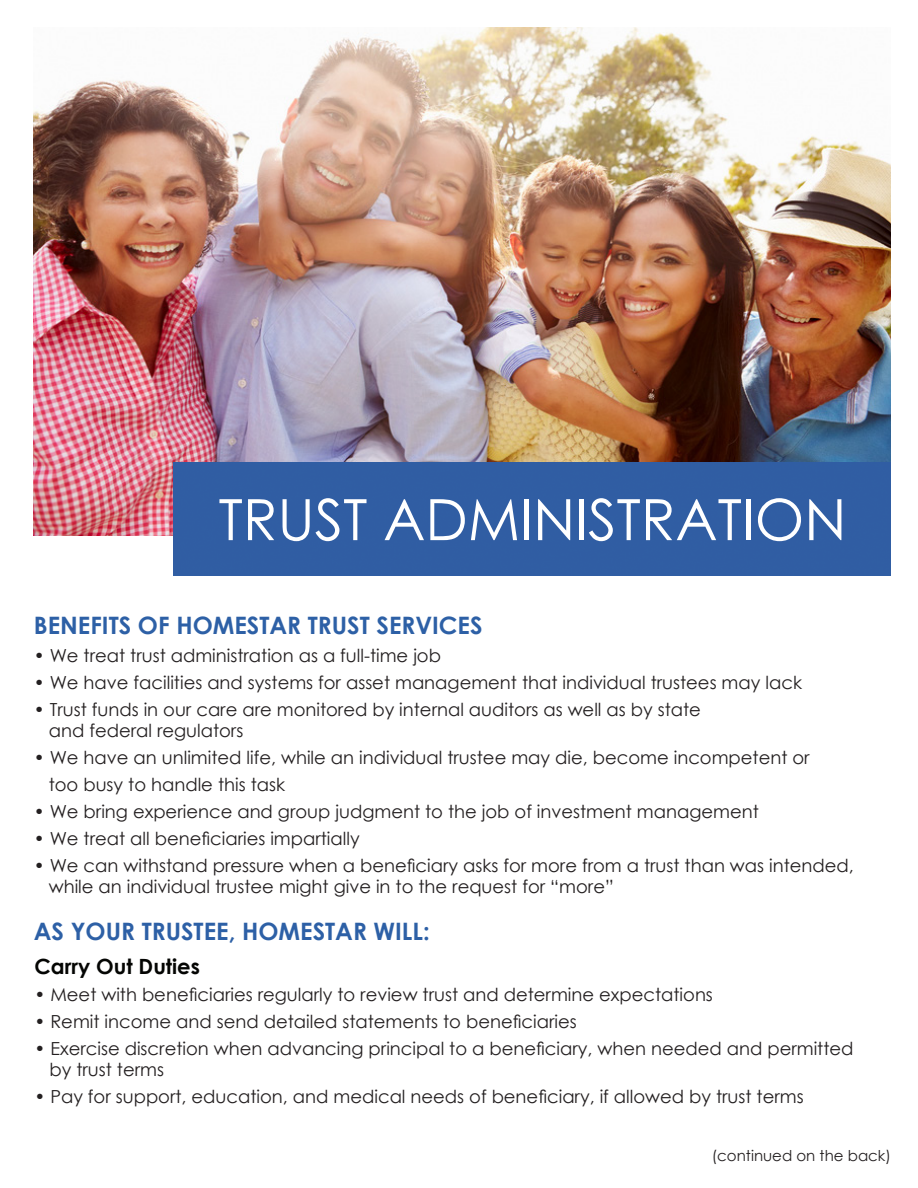
<style>
.page{position:relative;width:918px;height:1188px;background:#fff}
.page>*{position:absolute;margin:0;border:0;box-sizing:border-box;transform-origin:0 0}
.t1{font:57px "Century Gothic";color:#fff}
.t2{font:700 24px "Century Gothic";color:#2d60a6}
.t3{font:700 21px "Century Gothic";color:#040503}
.t4{font:18px "Century Gothic";color:#231f20}
.t5{font:15px "Century Gothic";color:#231f20}
</style>
<div class="page">
<img style="left:34px;top:27px;width:857px;height:509px">
<div style="left:174px;top:462px;width:717px;height:114px;background:#305da3"></div>
<p class="t1" style="left:219px;top:480px;width:629px">TRUST ADMINISTRATION</p>
<p class="t2" style="left:34px;top:607px;width:450px">BENEFITS OF HOMESTAR TRUST SERVICES</p>
<p class="t4" style="left:34px;top:643px;width:409px">• We treat trust administration as a full-time job</p>
<p class="t4" style="left:34px;top:670px;width:770px">• We have facilities and systems for asset management that individual trustees may lack</p>
<p class="t4" style="left:34px;top:697px;width:669px">• Trust funds in our care are monitored by internal auditors as well as by state</p>
<p class="t4" style="left:49px;top:718px;width:196px">and federal regulators</p>
<p class="t4" style="left:34px;top:745px;width:777px">• We have an unlimited life, while an individual trustee may die, become incompetent or</p>
<p class="t4" style="left:49px;top:772px;width:238px">too busy to handle this task</p>
<p class="t4" style="left:34px;top:799px;width:727px">• We bring experience and group judgment to the job of investment management</p>
<p class="t4" style="left:34px;top:826px;width:327px">• We treat all beneficiaries impartially</p>
<p class="t4" style="left:34px;top:853px;width:822px">• We can withstand pressure when a beneficiary asks for more from a trust than was intended,</p>
<p class="t4" style="left:49px;top:874px;width:567px">while an individual trustee might give in to the request for “more”</p>
<p class="t2" style="left:34px;top:913px;width:397px">AS YOUR TRUSTEE, HOMESTAR WILL:</p>
<p class="t3" style="left:34px;top:951px;width:167px">Carry Out Duties</p>
<p class="t4" style="left:34px;top:982px;width:680px">• Meet with beneficiaries regularly to review trust and determine expectations</p>
<p class="t4" style="left:34px;top:1009px;width:544px">• Remit income and send detailed statements to beneficiaries</p>
<p class="t4" style="left:34px;top:1036px;width:821px">• Exercise discretion when advancing principal to a beneficiary, when needed and permitted</p>
<p class="t4" style="left:49px;top:1057px;width:116px">by trust terms</p>
<p class="t4" style="left:34px;top:1084px;width:771px">• Pay for support, education, and medical needs of beneficiary, if allowed by trust terms</p>
<p class="t5" style="left:712px;top:1145px;width:181px">(continued on the back)</p>
</div>
